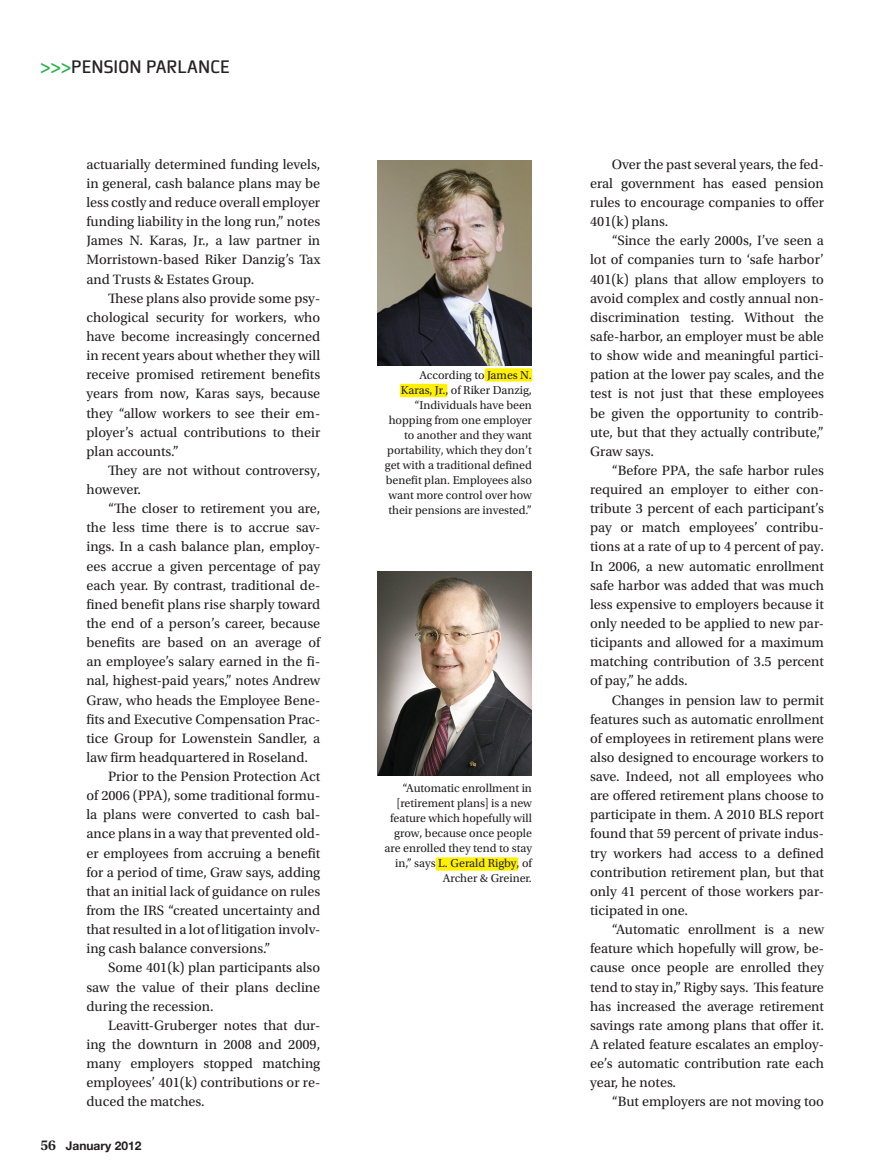
<style>
.page{position:relative;width:878px;height:1175px;background:#fff}
.page>*{position:absolute;margin:0;border:0;box-sizing:border-box;transform-origin:0 0}
.Feature_Page_Top{font:700 18px "Bentwood";letter-spacing:.025em;color:#262324}
.Feature_Body{font:14.25px/19.2px "Utopia Std";color:#231f20;text-align:justify}
.Feature_caption{font:12px/15px "Utopia Std";color:#231f20;text-align:right}
.t1{font:700 12px "Helvetica Neue";color:#231f20}
.s1{color:#26b24c}
.s2{font-family:"Utopia Std";font-weight:600;font-size:15px}
</style>
<div class="page">
<div style="left:400px;top:384px;width:46px;height:12px;background:#fff101"></div>
<div style="left:400px;top:384px;width:47px;height:13px;border:2px solid #fff101"></div>
<img style="left:377px;top:160px;width:155px;height:206px">
<img style="left:377px;top:572px;width:155px;height:203px">
<div style="left:436px;top:858px;width:81px;height:12px;background:#fff101"></div>
<div style="left:436px;top:857px;width:82px;height:13px;border:2px solid #fff101"></div>
<div style="left:485px;top:369px;width:46px;height:12px;background:#fff101"></div>
<div style="left:484px;top:368px;width:48px;height:13px;border:2px solid #fff101"></div>
<p class="Feature_Page_Top" style="left:40px;top:56px;width:190px"><span class="s1">&gt;&gt;&gt;</span>PENSION PARLANCE</p>
<p class="Feature_Body" style="left:86px;top:155px;width:235px">actuarially determined funding levels, in general, cash balance plans may be less costly and reduce overall employer funding liability in the long run,” notes James N. Karas, Jr., a law partner in Morristown-based Riker Danzig’s Tax and Trusts &amp; Estates Group.</p>
<p class="Feature_Body" style="left:86px;top:289px;width:235px;text-indent:22px">These plans also provide some psy&shy;chological security for workers, who have become increasingly concerned in recent years about whether they will receive promised retirement benefits years from now, Karas says, because they “allow workers to see their em&shy;ployer’s actual contributions to their plan accounts.”</p>
<p class="Feature_Body" style="left:86px;top:461px;width:235px;text-indent:22px">They are not without controversy, however.</p>
<p class="Feature_Body" style="left:86px;top:499px;width:235px;text-indent:22px">“The closer to retirement you are, the less time there is to accrue sav&shy;ings. In a cash balance plan, employ&shy;ees accrue a given percentage of pay each year. By contrast, traditional de&shy;fined benefit plans rise sharply toward the end of a person’s career, because benefits are based on an average of an employee’s salary earned in the fi&shy;nal, highest-paid years,” notes Andrew Graw, who heads the Employee Bene&shy;fits and Executive Compensation Prac&shy;tice Group for Lowenstein Sandler, a law firm headquartered in Roseland.</p>
<p class="Feature_Body" style="left:86px;top:767px;width:235px;text-indent:22px">Prior to the Pension Protection Act of 2006 (PPA), some traditional formu&shy;la plans were converted to cash bal&shy;ance plans in a way that prevented old&shy;er employees from accruing a benefit for a period of time, Graw says, adding that an initial lack of guidance on rules from the IRS “created uncertainty and that resulted in a lot of litigation involv&shy;ing cash balance conversions.”</p>
<p class="Feature_Body" style="left:86px;top:958px;width:235px;text-indent:22px">Some 401(k) plan participants also saw the value of their plans decline during the recession.</p>
<p class="Feature_Body" style="left:86px;top:1015px;width:235px;text-indent:22px">Leavitt-Gruberger notes that dur&shy;ing the downturn in 2008 and 2009, many employers stopped matching employees’ 401(k) contributions or re&shy;duced the matches.</p>
<p class="t1" style="left:40px;top:1134px;width:102px"><span class="s2">56</span> January 2012</p>
<p class="Feature_caption" style="left:385px;top:368px;width:149px">According to James N.<br>Karas, Jr., of Riker Danzig, “Individuals have been hopping from one employer to another and they want portability, which they don’t get with a traditional defined benefit plan. Employees also want more control over how their pensions are invested.”</p>
<p class="Feature_caption" style="left:384px;top:781px;width:149px">“Automatic enrollment in [retirement plans] is a new feature which hopefully will grow, because once people are enrolled they tend to stay in,” says L. Gerald Rigby, of<br>Archer &amp; Greiner.</p>
<p class="Feature_Body" style="left:590px;top:155px;width:235px;text-indent:22px">Over the past several years, the fed&shy;eral government has eased pension rules to encourage companies to offer 401(k) plans.</p>
<p class="Feature_Body" style="left:590px;top:231px;width:235px;text-indent:22px">“Since the early 2000s, I’ve seen a lot of companies turn to ‘safe harbor’ 401(k) plans that allow employers to avoid complex and costly annual non&shy;discrimination testing. Without the safe-harbor, an employer must be able to show wide and meaningful partici&shy;pation at the lower pay scales, and the test is not just that these employees be given the opportunity to contrib&shy;ute, but that they actually contribute,” Graw says.</p>
<p class="Feature_Body" style="left:590px;top:461px;width:235px;text-indent:22px">“Before PPA, the safe harbor rules required an employer to either con&shy;tribute 3 percent of each participant’s pay or match employees’ contribu&shy;tions at a rate of up to 4 percent of pay.<br>In 2006, a new automatic enrollment safe harbor was added that was much less expensive to employers because it only needed to be applied to new par&shy;ticipants and allowed for a maximum matching contribution of 3.5 percent of pay,” he adds.</p>
<p class="Feature_Body" style="left:590px;top:690px;width:235px;text-indent:22px">Changes in pension law to permit features such as automatic enrollment of employees in retirement plans were also designed to encourage workers to save. Indeed, not all employees who are offered retirement plans choose to participate in them. A 2010 BLS report found that 59 percent of private indus&shy;try workers had access to a defined contribution retirement plan, but that only 41 percent of those workers par&shy;ticipated in one.</p>
<p class="Feature_Body" style="left:590px;top:920px;width:235px;text-indent:22px">“Automatic enrollment is a new feature which hopefully will grow, be&shy;cause once people are enrolled they tend to stay in,” Rigby says. This feature has increased the average retirement savings rate among plans that offer it.<br>A related feature escalates an employ&shy;ee’s automatic contribution rate each year, he notes.</p>
<p class="Feature_Body" style="left:611px;top:1092px;width:214px">“But employers are not moving too</p>
</div>
